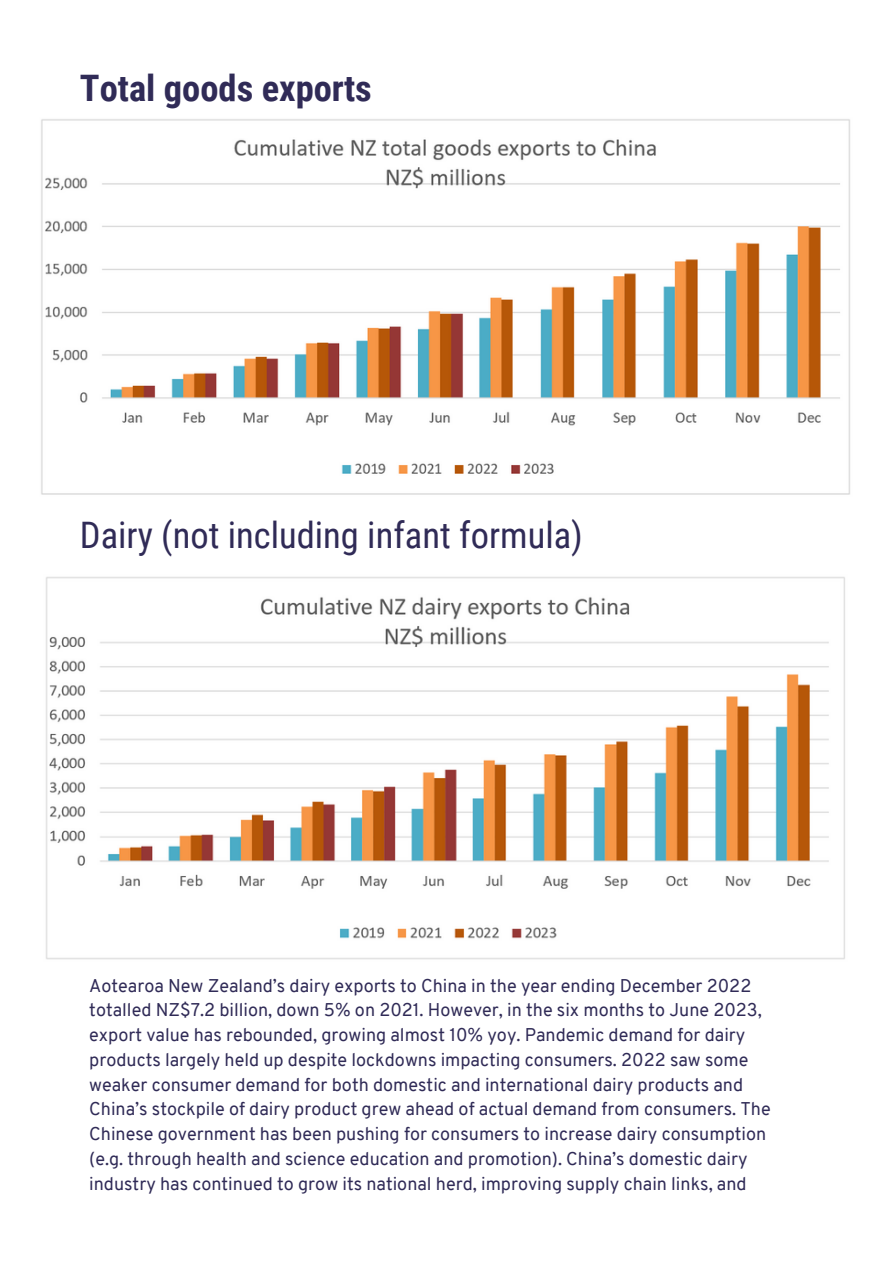
<style>
.page{position:relative;width:893px;height:1264px;background:#fff}
.page>*{position:absolute;margin:0;border:0;box-sizing:border-box;transform-origin:0 0}
.t1{font:36.45px "Roboto Condensed";color:#302b57}
.t2{font:700 36.45px "Roboto Condensed";color:#302b57}
.t3{font:18px/24.8px "Overpass";color:#302b57}
</style>
<div class="page">
<img style="left:41px;top:119px;width:809px;height:376px">
<img style="left:46px;top:577px;width:799px;height:383px">
<p class="t2" style="left:80px;top:67px;width:293px">Total goods exports</p>
<p class="t1" style="left:80px;top:514px;width:504px">Dairy (not including infant formula)</p>
<p class="t3" style="left:89px;top:974px;width:683px">Aotearoa New Zealand’s dairy exports to China in the year ending December 2022 totalled NZ$7.2 billion, down 5% on 2021. However, in the six months to June 2023, export value has rebounded, growing almost 10% yoy. Pandemic demand for dairy products largely held up despite lockdowns impacting consumers. 2022 saw some weaker consumer demand for both domestic and international dairy products and China’s stockpile of dairy product grew ahead of actual demand from consumers. The Chinese government has been pushing for consumers to increase dairy consumption (e.g. through health and science education and promotion). China’s domestic dairy industry has continued to grow its national herd, improving supply chain links, and</p>
</div>
